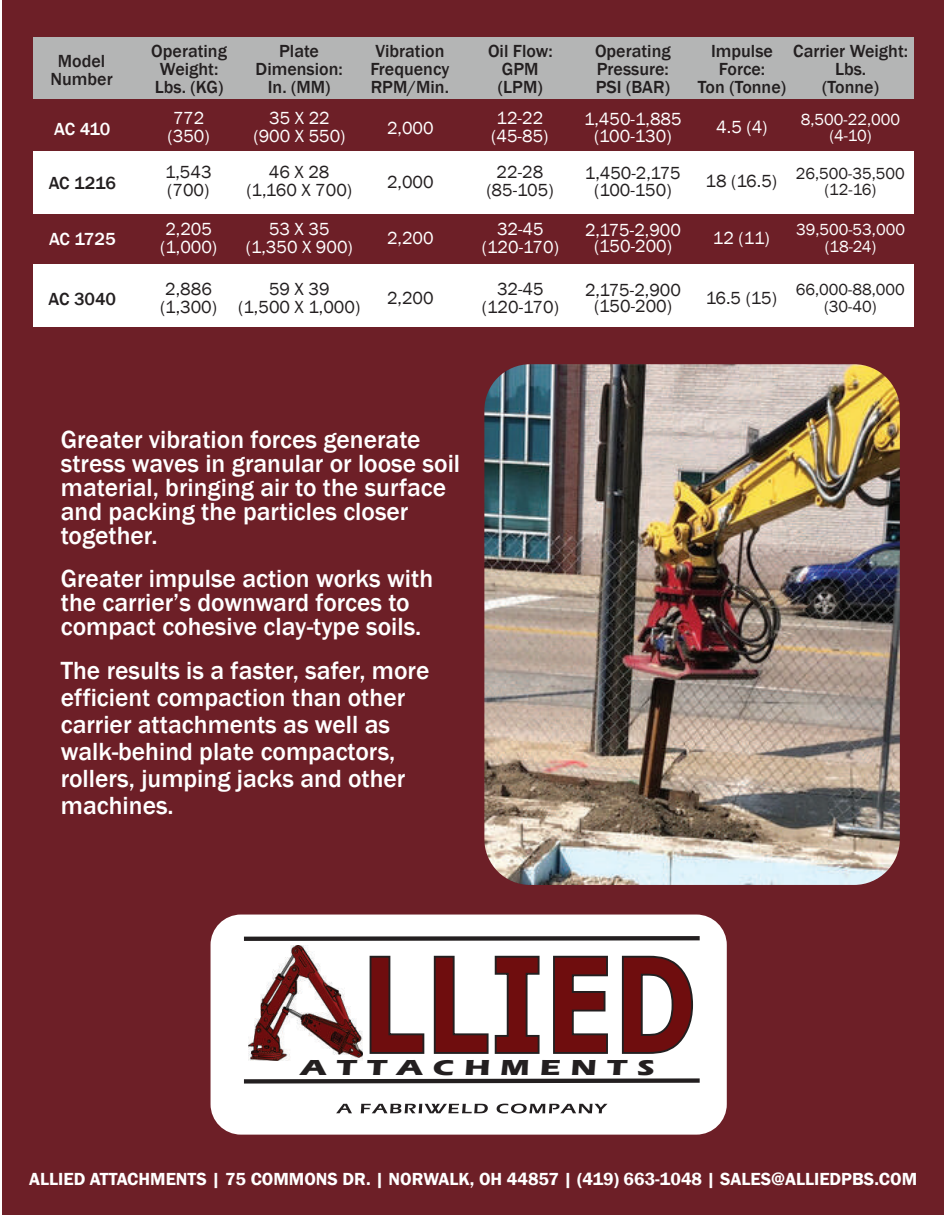
<style>
.page{position:relative;width:945px;height:1215px;background:#fff}
.page>*{position:absolute;margin:0;border:0;box-sizing:border-box;transform-origin:0 0}
.t1{font:700 132.3px "Verdana";color:#6f0d0e;scale:.76 1}
.t2{font:500 25.5px/24px "Franklin Gothic";color:#fff}
.t3{font:700 22.35px "Eras ITC";letter-spacing:.3em;color:#231f20;scale:1.44 1}
.t4{font:500 18px/18px "Franklin Gothic";color:#231f20;text-align:center}
.t5{font:18px/18px "Franklin Gothic";color:#231f20;text-align:center}
.t6{font:18px/18px "Franklin Gothic";color:#fff;text-align:center}
.t7{font:600 18px "Franklin Gothic";color:#fff}
.t8{font:500 18px "Franklin Gothic";letter-spacing:-.02em;color:#fff}
.t9{font:16.5px/16.5px "Franklin Gothic";color:#231f20;text-align:center}
.t10{font:16.5px/16.5px "Franklin Gothic";color:#fff;text-align:center}
</style>
<div class="page">
<div style="left:2px;top:1px;width:942px;height:1214px;background:#6d1f27"></div>
<div style="left:33px;top:265px;width:881px;height:62px;background:#fff"></div>
<div style="left:33px;top:152px;width:881px;height:62px;background:#fff"></div>
<div style="left:33px;top:37px;width:881px;height:62px;background:#b4b5b5"></div>
<div style="left:211px;top:915px;width:516px;height:220px;background:#fff;border-radius:30px"></div>
<img style="left:249px;top:946px;width:114px;height:114px">
<svg style="left:244px;top:1078px;width:456px;height:6px;background:#605d5e"></svg>
<svg style="left:244px;top:936px;width:456px;height:5px;background:#403d3d"></svg>
<svg style="left:369px;top:955px;width:56px;height:99px"></svg>
<svg style="left:433px;top:955px;width:107px;height:99px"></svg>
<svg style="left:553px;top:955px;width:55px;height:99px"></svg>
<svg style="left:621px;top:955px;width:72px;height:99px"></svg>
<svg style="left:336px;top:1104px;width:16px;height:9px"></svg>
<svg style="left:361px;top:1104px;width:127px;height:9px"></svg>
<svg style="left:497px;top:1104px;width:111px;height:9px"></svg>
<img style="left:484px;top:364px;width:416px;height:521px">
<p class="t4" style="left:50px;top:52px;width:64px">Model<br>Number</p>
<p class="t4" style="left:793px;top:42px;width:116px">Carrier Weight:<br>Lbs.<br>(Tonne)</p>
<p class="t4" style="left:151px;top:42px;width:77px;text-align:left">Operating<br>Weight:<br>Lbs. (KG)</p>
<p class="t4" style="left:488px;top:42px;width:66px">Oil Flow:<br>GPM (LPM)</p>
<p class="t4" style="left:595px;top:42px;width:77px;text-align:justify">Operating Pressure:<br>PSI (BAR)</p>
<p class="t4" style="left:256px;top:42px;width:89px">Plate<br>Dimension:<br>In. (MM)</p>
<p class="t4" style="left:370px;top:42px;width:80px;text-align:left">Vibration<br>Frequency<br>RPM/Min.</p>
<p class="t4" style="left:698px;top:42px;width:90px">Impulse<br>Force:<br>Ton (Tonne)</p>
<p class="t8" style="left:54px;top:118px;width:58px">AC 410</p>
<p class="t4" style="left:49px;top:174px;width:69px">AC 1216</p>
<p class="t8" style="left:49px;top:228px;width:68px">AC 1725</p>
<p class="t4" style="left:49px;top:290px;width:69px">AC 3040</p>
<p class="t6" style="left:168px;top:110px;width:44px">772 (350)</p>
<p class="t5" style="left:165px;top:164px;width:48px;text-align:left">1,543 (700)</p>
<p class="t6" style="left:160px;top:220px;width:59px;text-align:left">2,205 (1,000)</p>
<p class="t5" style="left:160px;top:280px;width:59px;text-align:left">2,886 (1,300)</p>
<p class="t6" style="left:253px;top:110px;width:94px">35 X 22 (900 X 550)</p>
<p class="t5" style="left:246px;top:164px;width:107px">46 X 28 (1,160 X 700)</p>
<p class="t6" style="left:246px;top:220px;width:109px">53 X 35 (1,350 X 900)</p>
<p class="t5" style="left:238px;top:280px;width:124px">59 X 39<br>(1,500 X 1,000)</p>
<p class="t6" style="left:387px;top:119px;width:48px">2,000</p>
<p class="t5" style="left:387px;top:173px;width:48px">2,000</p>
<p class="t6" style="left:387px;top:230px;width:48px">2,200</p>
<p class="t5" style="left:387px;top:290px;width:48px">2,200</p>
<p class="t6" style="left:491px;top:110px;width:59px;text-align:left">12-22 (45-85)</p>
<p class="t5" style="left:486px;top:164px;width:69px">22-28 (85-105)</p>
<p class="t6" style="left:482px;top:220px;width:79px">32-45 (120-170)</p>
<p class="t5" style="left:482px;top:280px;width:79px">32-45 (120-170)</p>
<p class="t6" style="left:584px;top:111px;width:99px;line-height:16.5px">1,450-1,885 (100-130)</p>
<p class="t5" style="left:585px;top:165px;width:97px;line-height:16.5px">1,450-2,175 (100-150)</p>
<p class="t6" style="left:585px;top:222px;width:97px;line-height:16.5px">2,175-2,900 (150-200)</p>
<p class="t5" style="left:585px;top:282px;width:97px;line-height:16.5px">2,175-2,900 (150-200)</p>
<p class="t6" style="left:716px;top:119px;width:53px">4.5 (4)</p>
<p class="t5" style="left:706px;top:173px;width:73px">18 (16.5)</p>
<p class="t6" style="left:713px;top:229px;width:58px">12 (11)</p>
<p class="t5" style="left:706px;top:289px;width:73px">16.5 (15)</p>
<p class="t10" style="left:801px;top:111px;width:101px">8,500-22,000 (4-10)</p>
<p class="t9" style="left:796px;top:165px;width:111px">26,500-35,500 (12-16)</p>
<p class="t10" style="left:796px;top:222px;width:111px">39,500-53,000 (18-24)</p>
<p class="t9" style="left:796px;top:282px;width:111px">66,000-88,000 (30-40)</p>
<p class="t2" style="left:61px;top:428px;width:401px">Greater vibration forces generate stress waves in granular or loose soil material, bringing air to the surface and packing the particles closer together.</p>
<p class="t2" style="left:61px;top:567px;width:374px">Greater impulse action works with the carrier’s downward forces to compact cohesive clay-type soils.</p>
<p class="t2" style="left:61px;top:657px;width:370px;line-height:27px">The results is a faster, safer, more efficient compaction than other carrier attachments as well as walk-behind plate compactors, rollers, jumping jacks and other machines.</p>
<h1 class="t1" style="left:361px;top:911px;width:444px">LLIED</h1>
<p class="t3" style="left:301px;top:1055px;width:248px">ATTACHMENTS</p>
<p class="t7" style="left:29px;top:1168px;width:890px">ALLIED ATTACHMENTS | 75 COMMONS DR. | NORWALK, OH 44857 | (419) 663-1048 | SALES@ALLIEDPBS.COM</p>
</div>
